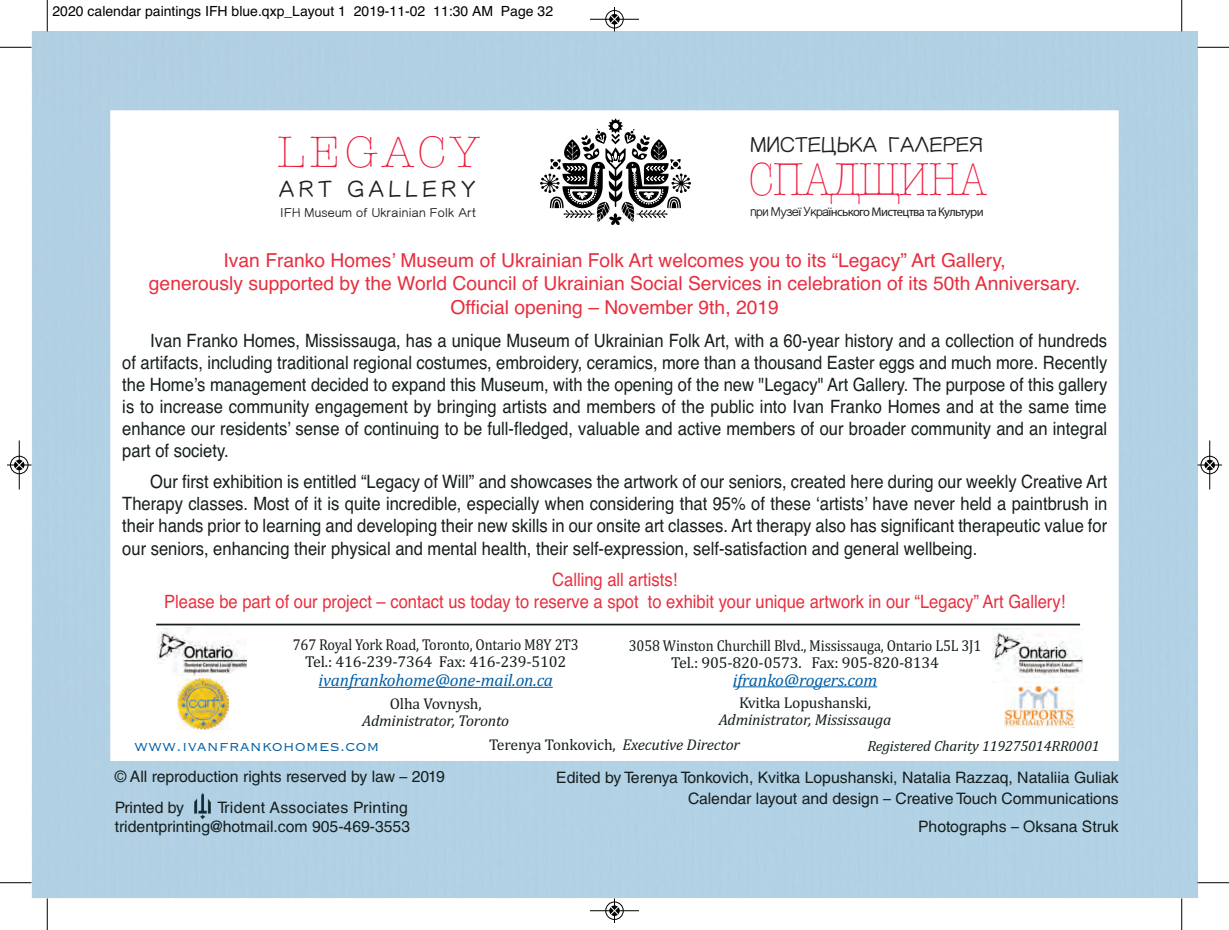
<style>
.page{position:relative;width:1229px;height:930px;background:#fff}
.page>*{position:absolute;margin:0;border:0;box-sizing:border-box;transform-origin:0 0}
.t1{font:300 45.32px "American Typewriter";letter-spacing:.1em;color:#ed1a3c}
.t2{font:22.57px "Yuppy TC";letter-spacing:.2em;color:#231f20}
.t3{font:20.82px "Yuppy TC";color:#231f20}
.t4{font:19.25px/23.1px "Helvetica";color:#e82f40;text-align:center}
.t5{font:18.38px/22.1px "Helvetica";color:#161f1e;text-align:justify;scale:.9 1}
.t6{font:18.38px/22.8px "Helvetica";color:#e82f40;text-align:center;scale:.9 1}
.t7{font:300 18.03px "Copperplate";color:#015ea4}
.t8{font:italic 17.32px "Cambria";letter-spacing:-.01em;color:#015ea4}
.t9{font:15.92px/17.2px "Cambria";color:#161f1e;text-align:center;scale:.9 1}
.t10{font:15.75px/30.8px "Helvetica Cyr Upright";color:#161f1e;text-align:right}
.t11{font:15.75px "Cambria";color:#161f1e}
.t12{font:italic 15.75px "Cambria";letter-spacing:-.01em;color:#161f1e}
.t13{font:italic 14.88px "Cambria";letter-spacing:-.01em;color:#161f1e}
.t14{font:14px "Helvetica";color:#000}
.t15{font:12.6px "Myriad Pro";letter-spacing:-.05em;color:#231f20}
.t16{font:12.6px "Yuppy TC";letter-spacing:.025em;color:#231f20}
.s1{font-family:"Yuppy TC"}
.s2{font-style:italic}
</style>
<div class="page">
<hr style="left:733px;top:686px;width:144px;height:1px;background:#015ea4">
<img style="left:177px;top:678px;width:52px;height:51px">
<img style="left:1004px;top:686px;width:70px;height:41px">
<img style="left:157px;top:627px;width:90px;height:48px">
<img style="left:993px;top:628px;width:89px;height:50px">
<img style="left:192px;top:788px;width:21px;height:33px">
<hr style="left:318px;top:686px;width:235px;height:1px;background:#015ea4">
<hr style="left:156px;top:623px;width:924px;height:2px;background:#161f1e">
<svg style="left:540px;top:118px;width:151px;height:107px"></svg>
<hr style="left:47px;top:0;width:1px;height:32px;background:#000">
<hr style="left:0;top:47px;width:32px;height:1px;background:#000">
<hr style="left:1181px;top:0;width:1px;height:32px;background:#000">
<hr style="left:1197px;top:47px;width:31px;height:1px;background:#000">
<hr style="left:47px;top:898px;width:1px;height:31px;background:#000">
<hr style="left:0;top:882px;width:32px;height:1px;background:#000">
<hr style="left:1181px;top:898px;width:1px;height:31px;background:#000">
<hr style="left:1197px;top:882px;width:31px;height:1px;background:#000">
<div style="left:605px;top:10px;width:19px;height:19px;border:1px solid #fff;border-radius:50%"></div>
<hr style="left:590px;top:19px;width:49px;height:1px;background:#000">
<div style="left:605px;top:10px;width:18px;height:18px;border:1px solid #000;border-radius:50%"></div>
<svg style="left:610px;top:7px;width:9px;height:25px"></svg>
<div style="left:605px;top:901px;width:19px;height:18px;border:1px solid #fff;border-radius:50%"></div>
<hr style="left:590px;top:910px;width:49px;height:1px;background:#000">
<div style="left:605px;top:901px;width:18px;height:18px;border:1px solid #000;border-radius:50%"></div>
<svg style="left:610px;top:898px;width:9px;height:24px"></svg>
<div style="left:10px;top:455px;width:19px;height:19px;border:1px solid #fff;border-radius:50%"></div>
<hr style="left:19px;top:440px;width:1px;height:49px;background:#000">
<div style="left:10px;top:456px;width:18px;height:18px;border:1px solid #000;border-radius:50%"></div>
<svg style="left:7px;top:460px;width:25px;height:9px"></svg>
<div style="left:1200px;top:455px;width:19px;height:19px;border:1px solid #fff;border-radius:50%"></div>
<hr style="left:1209px;top:440px;width:1px;height:49px;background:#000">
<div style="left:1200px;top:456px;width:18px;height:18px;border:1px solid #000;border-radius:50%"></div>
<svg style="left:1197px;top:460px;width:25px;height:9px"></svg>
<p class="t14" style="left:52px;top:0;width:502px">2020 calendar paintings IFH blue.qxp_Layout 1 2019-11-02 11:30 AM Page 32</p>
<h1 class="t1" style="left:277px;top:119px;width:203px">LEGACY</h1>
<p class="t2" style="left:279px;top:176px;width:198px">ART GALLERY</p>
<p class="t16" style="left:280px;top:206px;width:197px">IFH Museum of Ukrainian Folk Art</p>
<p class="t3" style="left:750px;top:133px;width:234px">МИСТЕЦЬКА ГАЛЕРЕЯ</p>
<p class="t15" style="left:750px;top:204px;width:235px"><span class="s1">при Музе</span>ї <span class="s1">Укра</span>їнського Мистецтва та Культури</p>
<p class="t4" style="left:149px;top:249px;width:933px">Ivan Franko Homes’ Museum of Ukrainian Folk Art welcomes you to its “Legacy” Art Gallery,<br>generously supported by the World Council of Ukrainian Social Services in celebration of its 50th Anniversary.<br>Official opening – November 9th, 2019</p>
<p class="t5" style="left:122px;top:329px;width:1095px;text-indent:28px">Ivan Franko Homes, Mississauga, has a unique Museum of Ukrainian Folk Art, with a 60-year history and a collection of hundreds of artifacts, including traditional regional costumes, embroidery, ceramics, more than a thousand Easter eggs and much more. Recently the Home’s management decided to expand this Museum, with the opening of the new "Legacy" Art Gallery. The purpose of this gallery is to increase community engagement by bringing artists and members of the public into Ivan Franko Homes and at the same time enhance our residents’ sense of continuing to be full-fledged, valuable and active members of our broader community and an integral part of society.</p>
<p class="t5" style="left:122px;top:470px;width:1095px;text-indent:28px">Our first exhibition is entitled “Legacy of Will” and showcases the artwork of our seniors, created here during our weekly Creative Art Therapy classes. Most of it is quite incredible, especially when considering that 95% of these ‘artists’ have never held a paintbrush in their hands prior to learning and developing their new skills in our onsite art classes. Art therapy also has significant therapeutic value for our seniors, enhancing their physical and mental health, their self-expression, self-satisfaction and general wellbeing.</p>
<p class="t6" style="left:164px;top:568px;width:1002px">Calling all artists!<br>Please be part of our project – contact us today to reserve a spot to exhibit your unique artwork in our “Legacy” Art Gallery!</p>
<p class="t9" style="left:293px;top:635px;width:319px">767 Royal York Road, Toronto, Ontario M8Y 2T3<br>Tel.: 416-239-7364 Fax: 416-239-5102</p>
<p class="t8" style="left:318px;top:669px;width:236px">ivanfrankohome@one-mail.on.ca</p>
<p class="t11" style="left:390px;top:693px;width:93px">Olha Vovnysh,</p>
<p class="t12" style="left:362px;top:710px;width:149px">Administrator, Toronto</p>
<p class="t9" style="left:629px;top:637px;width:393px">3058 Winston Churchill Blvd., Mississauga, Ontario L5L 3J1<br>Tel.: 905-820-0573. Fax: 905-820-8134</p>
<p class="t8" style="left:733px;top:669px;width:146px">ifranko@rogers.com</p>
<p class="t11" style="left:739px;top:693px;width:133px">Kvitka Lopushanski,</p>
<p class="t12" style="left:718px;top:710px;width:174px">Administrator, Mississauga</p>
<p class="t7" style="left:134px;top:734px;width:247px">www.ivanfrankohomes.com</p>
<p class="t10" style="left:115px;top:761px;width:332px;text-align:left">© All reproduction rights reserved by law – 2019<br>Printed by</p>
<p class="t10" style="left:115px;top:797px;width:297px;line-height:18.9px">Trident Associates Printing tridentprinting@hotmail.com 905-469-3553</p>
<p class="t11" style="left:489px;top:735px;width:252px">Terenya Tonkovich, <span class="s2">Executive Director</span></p>
<p class="t13" style="left:867px;top:736px;width:234px">Registered Charity 119275014RR0001</p>
<p class="t10" style="left:556px;top:767px;width:564px;line-height:20.7px">Edited by Terenya Tonkovich, Kvitka Lopushanski, Natalia Razzaq, Nataliia Guliak<br>Calendar layout and design – Creative Touch Communications</p>
<p class="t10" style="left:918px;top:810px;width:202px">Photographs – Oksana Struk</p>
</div>
